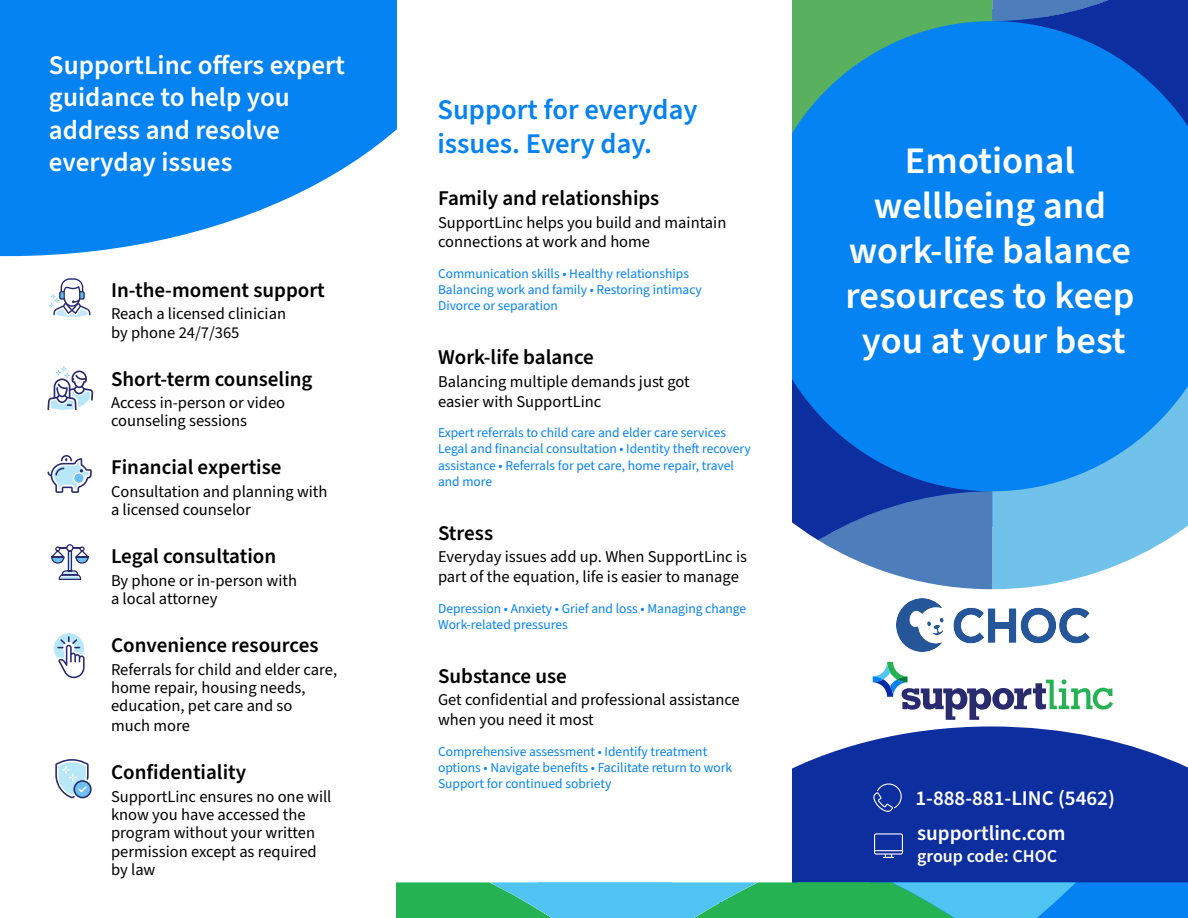
<style>
.page{position:relative;width:1188px;height:918px;background:#fff}
.page>*{position:absolute;margin:0;border:0;box-sizing:border-box;transform-origin:0 0}
.t1{font:600 37.5px/45px "Source Sans Pro";color:#fff;text-align:center}
.t2{font:600 28.5px/33.9px "Source Sans Pro";color:#0583f2}
.t3{font:600 27px/32.4px "Source Sans Pro";color:#fff}
.t4{font:600 21px "Source Sans Pro";color:#000}
.t5{font:600 21px "Source Sans Pro";color:#fff}
.t6{font:600 18px "Source Sans Pro";color:#fff}
.t7{font:16.5px/18.3px "Source Sans Pro";color:#000}
.t8{font:13.5px/16.2px "Source Sans Pro";color:#0583f2}
</style>
<div class="page">
<svg style="left:792px;top:726px;width:396px;height:156px;background:#2240a6"></svg>
<svg style="left:992px;top:0;width:196px;height:256px;background:#0874e2"></svg>
<svg style="left:792px;top:0;width:200px;height:256px;background:#178cd2"></svg>
<svg style="left:992px;top:256px;width:196px;height:333px;background:#369ef0"></svg>
<svg style="left:818px;top:540px;width:174px;height:49px"></svg>
<svg style="left:792px;top:256px;width:200px;height:284px;background:#0e73dc"></svg>
<svg style="left:49px;top:278px;width:41px;height:39px"></svg>
<svg style="left:48px;top:455px;width:44px;height:38px"></svg>
<svg style="left:51px;top:544px;width:38px;height:36px"></svg>
<svg style="left:54px;top:633px;width:31px;height:45px"></svg>
<svg style="left:0;top:0;width:396px;height:256px;background:#2995f3"></svg>
<div style="left:73px;top:780px;width:19px;height:18px;border:2px solid #2a2a6e;border-radius:50%"></div>
<svg style="left:55px;top:759px;width:34px;height:40px"></svg>
<svg style="left:396px;top:882px;width:792px;height:36px;background:#32b1b1"></svg>
<svg style="left:47px;top:366px;width:46px;height:44px"></svg>
<svg style="left:874px;top:833px;width:29px;height:25px"></svg>
<svg style="left:873px;top:662px;width:240px;height:58px"></svg>
<svg style="left:872px;top:783px;width:30px;height:29px"></svg>
<img style="left:896px;top:599px;width:193px;height:52px">
<p class="t3" style="left:49px;top:50px;width:298px">SupportLinc offers expert guidance to help you</p>
<p class="t3" style="left:49px;top:115px;width:232px">address and resolve</p>
<p class="t3" style="left:49px;top:147px;width:185px">everyday issues</p>
<p class="t4" style="left:111px;top:276px;width:215px">In-the-moment support</p>
<p class="t7" style="left:111px;top:305px;width:176px">Reach a licensed clinician</p>
<p class="t7" style="left:111px;top:323px;width:130px">by phone 24/7/365</p>
<p class="t4" style="left:111px;top:365px;width:203px">Short-term counseling</p>
<p class="t7" style="left:111px;top:394px;width:176px">Access in-person or video</p>
<p class="t7" style="left:111px;top:412px;width:138px">counseling sessions</p>
<p class="t4" style="left:111px;top:453px;width:172px">Financial expertise</p>
<p class="t7" style="left:111px;top:483px;width:218px">Consultation and planning with a licensed counselor</p>
<p class="t4" style="left:111px;top:542px;width:167px">Legal consultation</p>
<p class="t7" style="left:111px;top:572px;width:187px">By phone or in-person with</p>
<p class="t7" style="left:111px;top:590px;width:108px">a local attorney</p>
<p class="t4" style="left:111px;top:631px;width:209px">Convenience resources</p>
<p class="t7" style="left:111px;top:660px;width:228px">Referrals for child and elder care,</p>
<p class="t7" style="left:111px;top:679px;width:196px">home repair, housing needs, education, pet care and so</p>
<p class="t7" style="left:111px;top:717px;width:80px">much more</p>
<p class="t4" style="left:111px;top:758px;width:137px">Confidentiality</p>
<p class="t7" style="left:111px;top:787px;width:222px">SupportLinc ensures no one will know you have accessed the program without your written permission except as required by law</p>
<p class="t2" style="left:437px;top:93px;width:262px">Support for everyday issues. Every day.</p>
<p class="t4" style="left:438px;top:184px;width:223px">Family and relationships</p>
<p class="t7" style="left:438px;top:213px;width:290px">SupportLinc helps you build and maintain</p>
<p class="t7" style="left:438px;top:233px;width:214px">connections at work and home</p>
<p class="t8" style="left:438px;top:266px;width:253px">Communication skills • Healthy relationships</p>
<p class="t8" style="left:438px;top:282px;width:265px">Balancing work and family • Restoring intimacy</p>
<p class="t8" style="left:438px;top:298px;width:121px">Divorce or separation</p>
<p class="t4" style="left:438px;top:343px;width:157px">Work-life balance</p>
<p class="t7" style="left:438px;top:373px;width:253px">Balancing multiple demands just got</p>
<p class="t7" style="left:438px;top:393px;width:165px">easier with SupportLinc</p>
<p class="t8" style="left:438px;top:425px;width:290px">Expert referrals to child care and elder care services</p>
<p class="t8" style="left:438px;top:441px;width:314px">Legal and financial consultation • Identity theft recovery assistance • Referrals for pet care, home repair, travel and more</p>
<p class="t4" style="left:438px;top:519px;width:57px">Stress</p>
<p class="t7" style="left:438px;top:547px;width:311px;line-height:19.8px">Everyday issues add up. When SupportLinc is part of the equation, life is easier to manage</p>
<p class="t8" style="left:438px;top:601px;width:310px">Depression • Anxiety • Grief and loss • Managing change<br>Work-related pressures</p>
<p class="t4" style="left:438px;top:662px;width:130px">Substance use</p>
<p class="t7" style="left:438px;top:691px;width:303px;line-height:19.8px">Get confidential and professional assistance when you need it most</p>
<p class="t8" style="left:438px;top:744px;width:296px">Comprehensive assessment • Identify treatment options • Navigate benefits • Facilitate return to work<br>Support for continued sobriety</p>
<p class="t1" style="left:874px;top:140px;width:234px">Emotional wellbeing and</p>
<p class="t1" style="left:846px;top:230px;width:290px;text-align:left">work-life balance resources to keep</p>
<p class="t1" style="left:862px;top:320px;width:265px">you at your best</p>
<p class="t5" style="left:916px;top:784px;width:201px">1-888-881-LINC (5462)</p>
<p class="t5" style="left:917px;top:819px;width:150px">supportlinc.com</p>
<p class="t6" style="left:917px;top:844px;width:142px">group code: CHOC</p>
</div>
